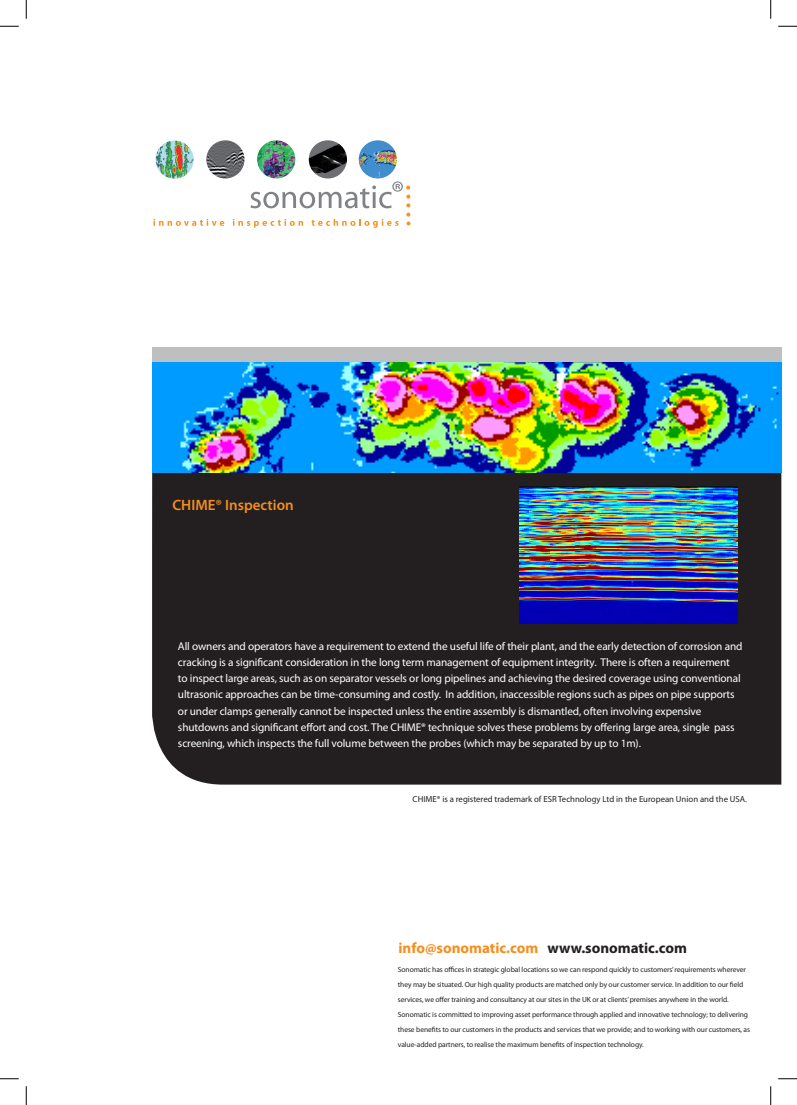
<style>
.page{position:relative;width:797px;height:1105px;background:#fff}
.page>*{position:absolute;margin:0;border:0;box-sizing:border-box;transform-origin:0 0}
.t1{font:700 15px "Myriad Pro";color:#f68e1e}
.t2{font:600 15px "Myriad Pro";color:#f68e1e}
.t3{font:11.25px/16.2px "Myriad Pro";letter-spacing:-.01em;color:#fff}
.t4{font:8.75px "Myriad Pro";color:#231f20}
.t5{font:7.5px/15px "Myriad Pro";letter-spacing:-.01em;color:#231f20}
.s1{color:#231f20}
</style>
<div class="page">
<div style="left:152px;top:472px;width:629px;height:313px;background:#231f20"></div>
<img style="left:152px;top:362px;width:629px;height:110px">
<div style="left:152px;top:348px;width:629px;height:14px;background:#bebfc1"></div>
<img style="left:519px;top:486px;width:218px;height:138px">
<svg style="left:153px;top:219px;width:71px;height:7px"></svg>
<img style="left:155px;top:140px;width:39px;height:39px;border-radius:19px">
<img style="left:206px;top:140px;width:38px;height:38px;border-radius:19px">
<img style="left:257px;top:140px;width:38px;height:38px;border-radius:19px">
<img style="left:309px;top:140px;width:38px;height:38px;border-radius:19px">
<img style="left:359px;top:140px;width:38px;height:38px;border-radius:19px">
<svg style="left:233px;top:181px;width:177px;height:47px"></svg>
<svg style="left:0;top:25px;width:19px;height:2px"></svg>
<svg style="left:778px;top:25px;width:19px;height:2px"></svg>
<svg style="left:0;top:1078px;width:19px;height:1px"></svg>
<svg style="left:778px;top:1078px;width:19px;height:1px"></svg>
<svg style="left:25px;top:0;width:2px;height:19px"></svg>
<svg style="left:25px;top:1086px;width:2px;height:19px"></svg>
<svg style="left:770px;top:0;width:1px;height:19px"></svg>
<svg style="left:770px;top:1086px;width:1px;height:19px"></svg>
<p class="t2" style="left:172px;top:495px;width:123px">CHIME® Inspection</p>
<p class="t3" style="left:178px;top:637px;width:566px">All owners and operators have a requirement to extend the useful life of their plant, and the early detection of corrosion and cracking is a significant consideration in the long term management of equipment integrity. There is often a requirement<br>to inspect large areas, such as on separator vessels or long pipelines and achieving the desired coverage using conventional ultrasonic approaches can be time-consuming and costly. In addition, inaccessible regions such as pipes on pipe supports or under clamps generally cannot be inspected unless the entire assembly is dismantled, often involving expensive shutdowns and significant effort and cost. The CHIME® technique solves these problems by offering large area, single pass screening, which inspects the full volume between the probes (which may be separated by up to 1m).</p>
<p class="t4" style="left:412px;top:793px;width:336px">CHIME® is a registered trademark of ESR Technology Ltd in the European Union and the USA.</p>
<p class="t1" style="left:398px;top:938px;width:290px">info@sonomatic.com <span class="s1">www.sonomatic.com</span></p>
<p class="t5" style="left:398px;top:962px;width:354px">Sonomatic has offices in strategic global locations so we can respond quickly to customers’ requirements wherever they may be situated. Our high quality products are matched only by our customer service. In addition to our field services, we offer training and consultancy at our sites in the UK or at clients’ premises anywhere in the world.<br>Sonomatic is committed to improving asset performance through applied and innovative technology; to delivering these benefits to our customers in the products and services that we provide; and to working with our customers, as value-added partners, to realise the maximum benefits of inspection technology.</p>
</div>
